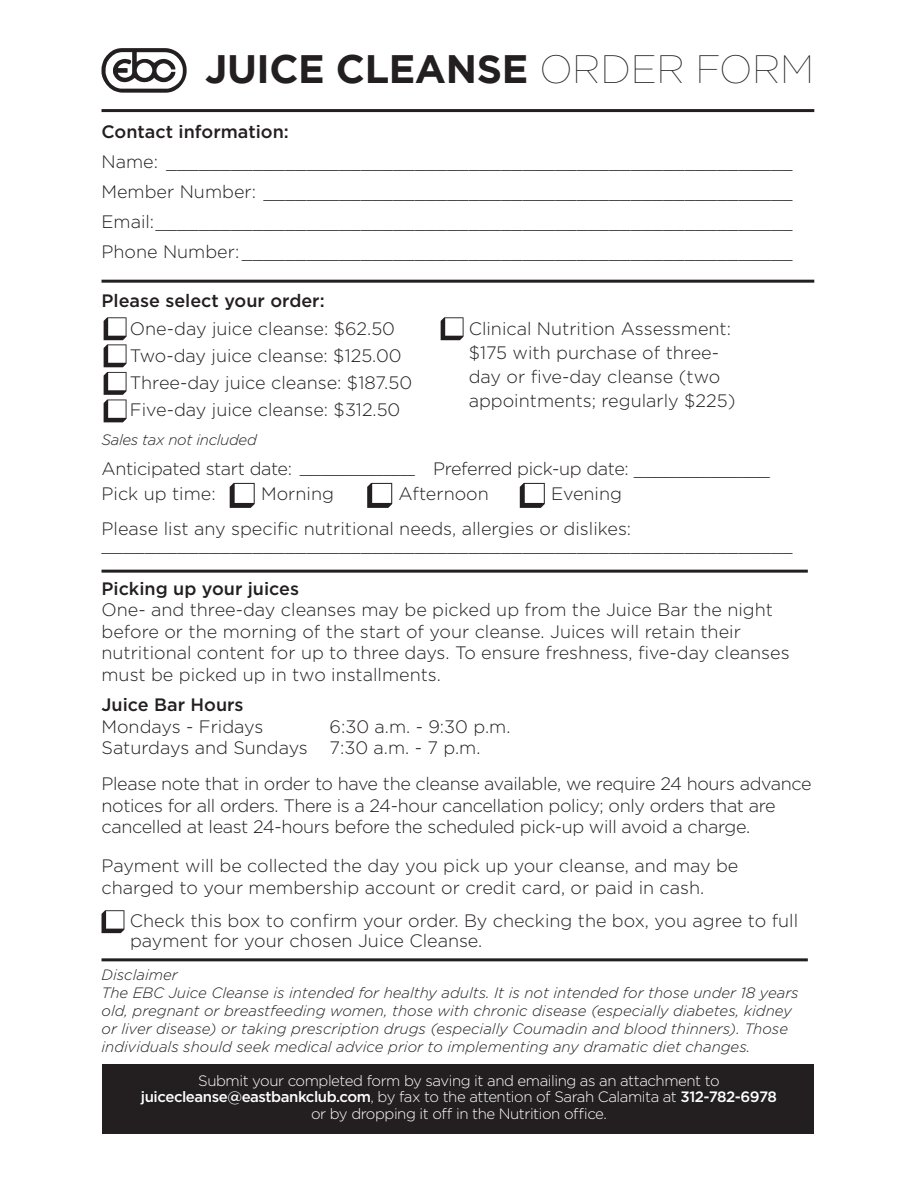
<style>
.page{position:relative;width:918px;height:1188px;background:#fff}
.page>*{position:absolute;margin:0;border:0;box-sizing:border-box;transform-origin:0 0}
.t1{font:700 39.6px "Gotham";letter-spacing:-.01em;color:#231f20}
.t2{font:300 18px/21.6px "Gotham";color:#231f20}
.t3{font:300 18px/21.6px "Gotham";letter-spacing:-.02em;color:#231f20}
.t4{font:500 18px "Gotham";color:#231f20}
.t5{font:italic 300 15px/18px "Gotham";color:#231f20}
.t6{font:300 15px "Gotham";letter-spacing:-.03em;color:#fff}
.t7{font:500 15px "Gotham";letter-spacing:-.03em;color:#fff}
.t8{font:italic 300 15px "Gotham";letter-spacing:-.02em;color:#231f20}
.s1{font-weight:100}
.s2{font-weight:300}
</style>
<div class="page">
<div style="left:102px;top:1064px;width:712px;height:69px;background:#231f20"></div>
<svg style="left:102px;top:910px;width:22px;height:23px"></svg>
<svg style="left:441px;top:317px;width:23px;height:23px"></svg>
<svg style="left:104px;top:317px;width:23px;height:105px"></svg>
<hr style="left:102px;top:570px;width:706px;height:3px;background:#231f20">
<hr style="left:102px;top:958px;width:706px;height:3px;background:#231f20">
<hr style="left:102px;top:280px;width:712px;height:3px;background:#231f20">
<hr style="left:102px;top:109px;width:712px;height:3px;background:#231f20">
<svg style="left:102px;top:48px;width:85px;height:45px"></svg>
<svg style="left:230px;top:483px;width:25px;height:25px"></svg>
<svg style="left:367px;top:483px;width:25px;height:25px"></svg>
<svg style="left:520px;top:483px;width:25px;height:25px"></svg>
<p class="t1" style="left:205px;top:46px;width:611px">JUICE CLEANSE <span class="s1">ORDER FORM</span></p>
<p class="t4" style="left:102px;top:121px;width:189px">Contact information:</p>
<p class="t2" style="left:102px;top:150px;width:693px">Name: __________________________________________________________</p>
<p class="t2" style="left:102px;top:180px;width:693px">Member Number: _________________________________________________</p>
<p class="t2" style="left:102px;top:210px;width:693px">Email:___________________________________________________________</p>
<p class="t2" style="left:102px;top:240px;width:693px">Phone Number:___________________________________________________</p>
<p class="t4" style="left:102px;top:291px;width:225px">Please select your order:</p>
<p class="t2" style="left:130px;top:317px;width:267px">One-day juice cleanse: $62.50</p>
<p class="t2" style="left:130px;top:344px;width:273px">Two-day juice cleanse: $125.00</p>
<p class="t2" style="left:130px;top:371px;width:284px">Three-day juice cleanse: $187.50</p>
<p class="t2" style="left:130px;top:398px;width:272px">Five-day juice cleanse: $312.50</p>
<p class="t2" style="left:469px;top:316px;width:268px;line-height:24px">Clinical Nutrition Assessment: $175 with purchase of three&shy;day or five-day cleanse (two appointments; regularly $225)</p>
<p class="t8" style="left:102px;top:430px;width:157px">Sales tax not included</p>
<p class="t3" style="left:102px;top:457px;width:670px">Anticipated start date: ___________ Preferred pick-up date: _____________</p>
<p class="t2" style="left:102px;top:483px;width:116px">Pick up time:</p>
<p class="t2" style="left:102px;top:517px;width:531px">Please list any specific nutritional needs, allergies or dislikes:</p>
<p class="t2" style="left:102px;top:534px;width:693px">________________________________________________________________</p>
<p class="t4" style="left:102px;top:578px;width:199px">Picking up your juices</p>
<p class="t2" style="left:102px;top:599px;width:690px">One- and three-day cleanses may be picked up from the Juice Bar the night before or the morning of the start of your cleanse. Juices will retain their nutritional content for up to three days. To ensure freshness, five-day cleanses must be picked up in two installments.</p>
<p class="t4" style="left:102px;top:694px;width:144px">Juice Bar Hours</p>
<p class="t2" style="left:102px;top:715px;width:163px">Mondays - Fridays</p>
<p class="t2" style="left:330px;top:715px;width:183px">6:30 a.m. - 9:30 p.m.</p>
<p class="t2" style="left:102px;top:737px;width:380px">Saturdays and Sundays 7:30 a.m. - 7 p.m.</p>
<p class="t3" style="left:102px;top:773px;width:712px">Please note that in order to have the cleanse available, we require 24 hours advance notices for all orders. There is a 24-hour cancellation policy; only orders that are cancelled at least 24-hours before the scheduled pick-up will avoid a charge.</p>
<p class="t2" style="left:102px;top:855px;width:638px">Payment will be collected the day you pick up your cleanse, and may be charged to your membership account or credit card, or paid in cash.</p>
<p class="t2" style="left:130px;top:909px;width:670px">Check this box to confirm your order. By checking the box, you agree to full</p>
<p class="t2" style="left:130px;top:929px;width:354px">payment for your chosen Juice Cleanse.</p>
<p class="t5" style="left:102px;top:965px;width:78px">Disclaimer</p>
<p class="t5" style="left:102px;top:983px;width:699px">The EBC Juice Cleanse is intended for healthy adults. It is not intended for those under 18 years old, pregnant or breastfeeding women, those with chronic disease (especially diabetes, kidney or liver disease) or taking prescription drugs (especially Coumadin and blood thinners). Those individuals should seek medical advice prior to implementing any dramatic diet changes.</p>
<p class="t6" style="left:198px;top:1071px;width:523px">Submit your completed form by saving it and emailing as an attachment to</p>
<p class="t7" style="left:141px;top:1089px;width:638px">juicecleanse@eastbankclub.com<span class="s2">, by fax to the attention of Sarah Calamita at</span> 312-782-6978</p>
<p class="t6" style="left:311px;top:1104px;width:297px">or by dropping it off in the Nutrition office.</p>
<p class="t2" style="left:261px;top:483px;width:74px">Morning</p>
<p class="t2" style="left:399px;top:483px;width:92px">Afternoon</p>
<p class="t2" style="left:551px;top:483px;width:72px">Evening</p>
</div>
